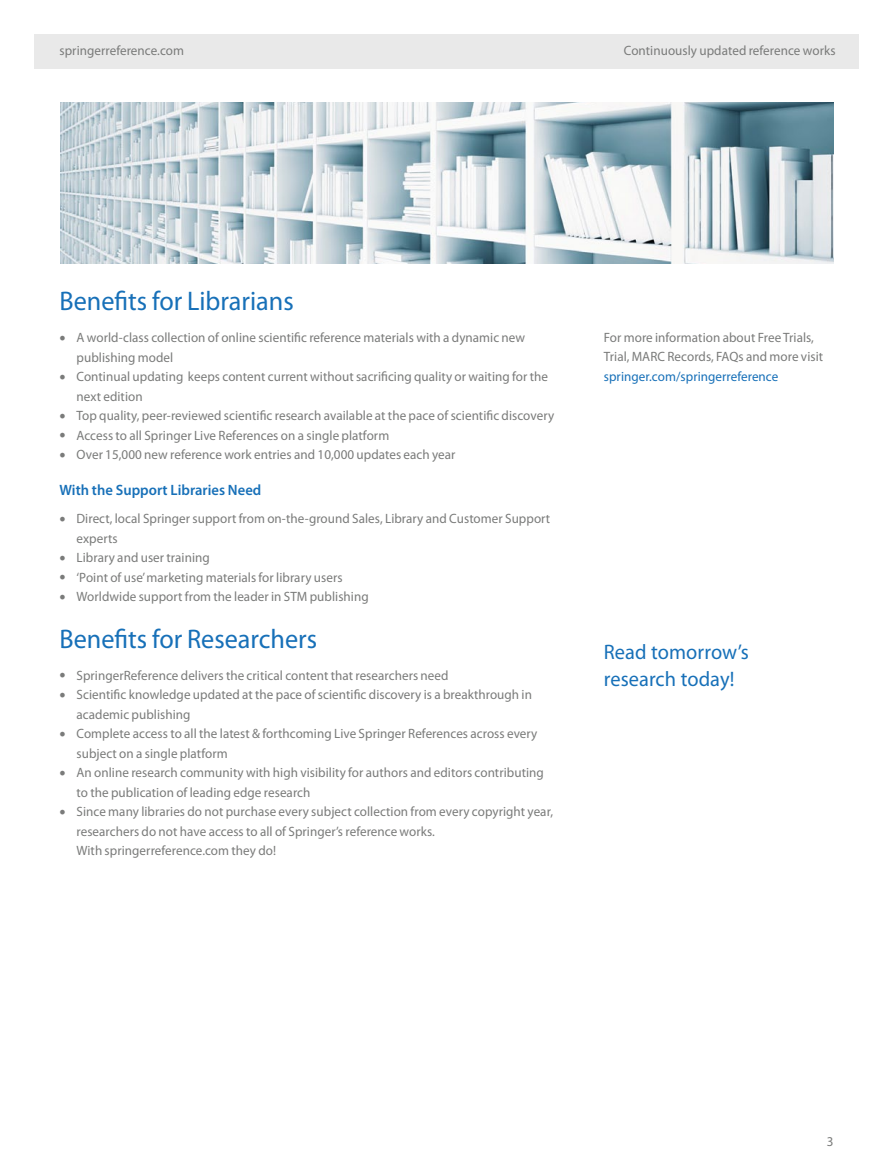
<style>
.page{position:relative;width:893px;height:1174px;background:#fff}
.page>*{position:absolute;margin:0;border:0;box-sizing:border-box;transform-origin:0 0}
.t1{font:27px "Myriad Pro";color:#1770b8}
.t2{font:21px/27.3px "Myriad Pro";letter-spacing:.005em;color:#1770b8}
.t3{font:600 15px "Myriad Pro";letter-spacing:.005em;color:#1770b8}
.t4{font:13.5px/19.5px "Myriad Pro";letter-spacing:.005em;color:#7a7b7a}
.t5{font:13.5px "Myriad Pro";letter-spacing:.005em;color:#1770b8}
.s1{font-size:22.5px}
</style>
<div class="page">
<img style="left:61px;top:102px;width:772px;height:162px">
<div style="left:34px;top:34px;width:825px;height:34px;background:#e9e9e9"></div>
<p class="t4" style="left:60px;top:41px;width:126px">springerreference.com</p>
<p class="t4" style="left:624px;top:41px;width:213px">Continuously updated reference works</p>
<h1 class="t1" style="left:60px;top:284px;width:236px">Benefits for Librarians</h1>
<p class="t4" style="left:77px;top:328px;width:450px;text-indent:-17px"><span class="s1">•</span> A world-class collection of online scientific reference materials with a dynamic new publishing model</p>
<p class="t4" style="left:77px;top:367px;width:473px;text-indent:-17px"><span class="s1">•</span> Continual updating keeps content current without sacrificing quality or waiting for the next edition</p>
<p class="t4" style="left:60px;top:406px;width:496px"><span class="s1">•</span> Top quality, peer-reviewed scientific research available at the pace of scientific discovery</p>
<p class="t4" style="left:60px;top:425px;width:331px"><span class="s1">•</span> Access to all Springer Live References on a single platform</p>
<p class="t4" style="left:60px;top:445px;width:398px"><span class="s1">•</span> Over 15,000 new reference work entries and 10,000 updates each year</p>
<p class="t3" style="left:60px;top:481px;width:203px">With the Support Libraries Need</p>
<p class="t4" style="left:77px;top:508px;width:475px;text-indent:-17px"><span class="s1">•</span> Direct, local Springer support from on-the-ground Sales, Library and Customer Support experts</p>
<p class="t4" style="left:60px;top:547px;width:152px"><span class="s1">•</span> Library and user training</p>
<p class="t4" style="left:60px;top:567px;width:285px"><span class="s1">•</span> ‘Point of use’ marketing materials for library users</p>
<p class="t4" style="left:60px;top:586px;width:311px"><span class="s1">•</span> Worldwide support from the leader in STM publishing</p>
<h1 class="t1" style="left:60px;top:622px;width:259px">Benefits for Researchers</h1>
<p class="t4" style="left:60px;top:665px;width:390px"><span class="s1">•</span> SpringerReference delivers the critical content that researchers need</p>
<p class="t4" style="left:77px;top:684px;width:457px;text-indent:-17px"><span class="s1">•</span> Scientific knowledge updated at the pace of scientific discovery is a breakthrough in academic publishing</p>
<p class="t4" style="left:77px;top:723px;width:462px;text-indent:-17px"><span class="s1">•</span> Complete access to all the latest &amp; forthcoming Live Springer References across every subject on a single platform</p>
<p class="t4" style="left:77px;top:762px;width:469px;text-indent:-17px"><span class="s1">•</span> An online research community with high visibility for authors and editors contributing to the publication of leading edge research</p>
<p class="t4" style="left:77px;top:801px;width:478px;text-indent:-17px"><span class="s1">•</span> Since many libraries do not purchase every subject collection from every copyright year, researchers do not have access to all of Springer’s reference works.<br>With springerreference.com they do!</p>
<p class="t4" style="left:604px;top:327px;width:221px">For more information about Free Trials,<br>Trial, MARC Records, FAQs and more visit</p>
<p class="t5" style="left:604px;top:368px;width:176px">springer.com/springerreference</p>
<h2 class="t2" style="left:604px;top:637px;width:146px">Read tomorrow’s research today!</h2>
<p class="t4" style="left:827px;top:1131px;width:8px">3</p>
</div>
